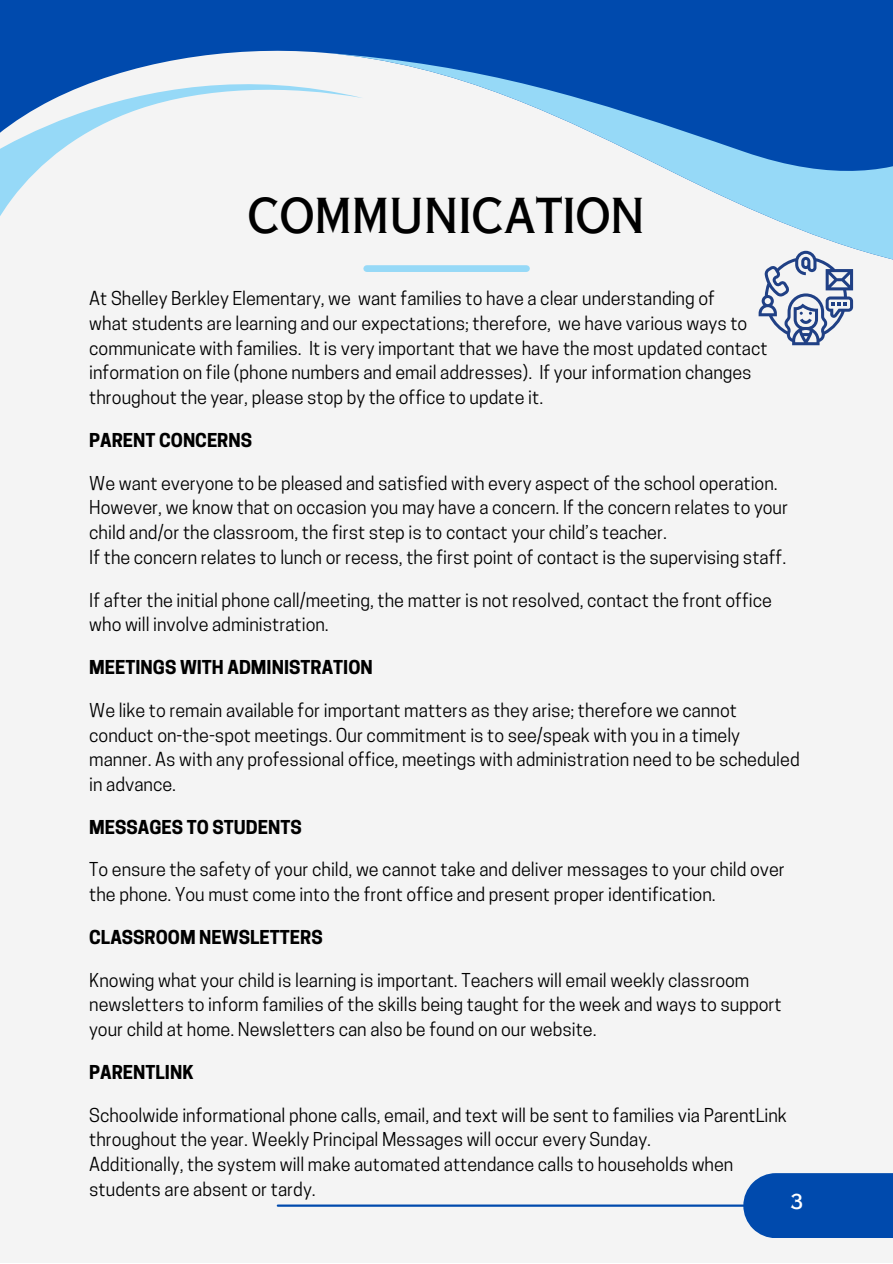
<style>
.page{position:relative;width:893px;height:1264px;background:#fff}
.page>*{position:absolute;margin:0;border:0;box-sizing:border-box;transform-origin:0 0}
.t1{font:48px "Copperplate Gothic LT Pro 30 AB";color:#000}
.t2{font:21px "Copperplate Gothic LT Pro 30 AB";color:#fff}
.t3{font:18px/24.8px "Cooper Hewitt";color:#000}
.t4{font:700 18px "Cooper Hewitt";color:#000}
</style>
<div class="page">
<div style="left:0;top:0;width:892px;height:1262px;background:#f4f4f4"></div>
<div style="left:0;top:0;width:892px;height:53px;background:#004aad"></div>
<svg style="left:0;top:41px;width:363px;height:175px"></svg>
<svg style="left:323px;top:53px;width:569px;height:215px"></svg>
<div style="left:743px;top:1173px;width:149px;height:64px;background:#004aad"></div>
<div style="left:367px;top:265px;width:159px;height:7px;background:#96d9f7"></div>
<hr style="left:278px;top:1204px;width:479px;height:2px;background:#004aad">
<svg style="left:758px;top:251px;width:95px;height:94px"></svg>
<p class="t1" style="left:248px;top:198px;width:398px">COMMUNICATION</p>
<p class="t3" style="left:89px;top:288px;width:627px">At Shelley Berkley Elementary, we want families to have a clear understanding of</p>
<p class="t3" style="left:89px;top:313px;width:679px">what students are learning and our expectations; therefore, we have various ways to communicate with families. It is very important that we have the most updated contact information on file (phone numbers and email addresses). If your information changes throughout the year, please stop by the office to update it.</p>
<p class="t4" style="left:89px;top:433px;width:164px">PARENT CONCERNS</p>
<p class="t3" style="left:89px;top:472px;width:700px">We want everyone to be pleased and satisfied with every aspect of the school operation.<br>However, we know that on occasion you may have a concern. If the concern relates to your child and/or the classroom, the first step is to contact your child’s teacher.</p>
<p class="t3" style="left:89px;top:547px;width:698px">If the concern relates to lunch or recess, the first point of contact is the supervising staff.</p>
<p class="t3" style="left:89px;top:589px;width:684px">If after the initial phone call/meeting, the matter is not resolved, contact the front office who will involve administration.</p>
<p class="t4" style="left:89px;top:660px;width:285px">MEETINGS WITH ADMINISTRATION</p>
<p class="t3" style="left:89px;top:700px;width:712px">We like to remain available for important matters as they arise; therefore we cannot conduct on-the-spot meetings. Our commitment is to see/speak with you in a timely manner. As with any professional office, meetings with administration need to be scheduled in advance.</p>
<p class="t4" style="left:89px;top:820px;width:214px">MESSAGES TO STUDENTS</p>
<p class="t3" style="left:89px;top:859px;width:697px">To ensure the safety of your child, we cannot take and deliver messages to your child over the phone. You must come into the front office and present proper identification.</p>
<p class="t4" style="left:89px;top:930px;width:235px">CLASSROOM NEWSLETTERS</p>
<p class="t3" style="left:89px;top:969px;width:694px">Knowing what your child is learning is important. Teachers will email weekly classroom newsletters to inform families of the skills being taught for the week and ways to support your child at home. Newsletters can also be found on our website.</p>
<p class="t4" style="left:89px;top:1065px;width:106px">PARENTLINK</p>
<p class="t3" style="left:89px;top:1104px;width:699px">Schoolwide informational phone calls, email, and text will be sent to families via ParentLink throughout the year. Weekly Principal Messages will occur every Sunday.</p>
<p class="t3" style="left:89px;top:1154px;width:645px">Additionally, the system will make automated attendance calls to households when students are absent or tardy.</p>
<p class="t2" style="left:790px;top:1193px;width:14px">3</p>
</div>
